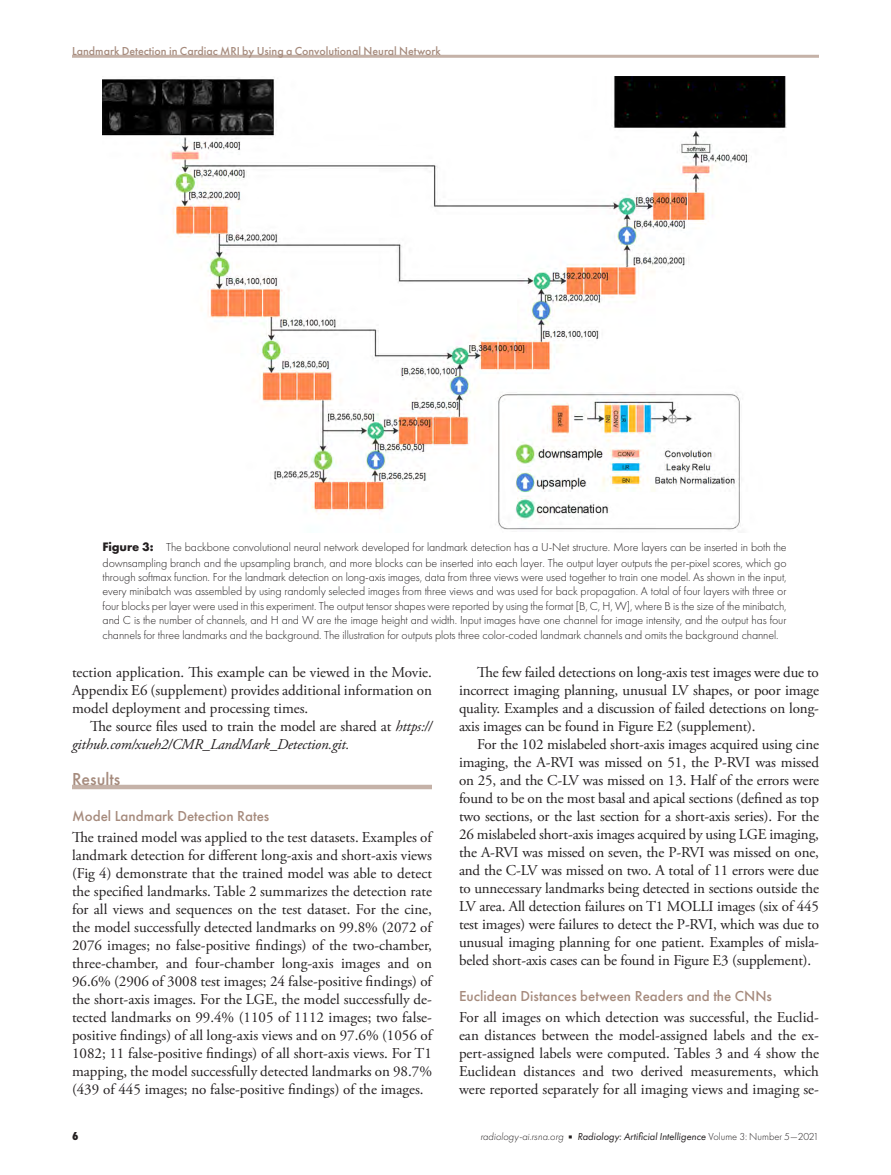
<style>
.page{position:relative;width:891px;height:1175px;background:#fff}
.page>*{position:absolute;margin:0;border:0;box-sizing:border-box;transform-origin:0 0}
.t1{font:500 18px "Futura PT";color:#a68b7d}
.t2{font:15px/18px "Adobe Garamond Pro";color:#231f20;text-align:justify}
.t3{font:italic 15px/18px "Adobe Garamond Pro";letter-spacing:-.01em;color:#231f20}
.t4{font:500 15px "Futura PT";color:#a68b7d}
.t5{font:300 12px/14.5px "Futura PT";letter-spacing:-.01em;color:#231f20;text-align:justify}
.t6{font:500 12px "Futura PT";color:#a68b7d}
.t7{font:800 12px "Futura PT Cond";color:#231f20}
.t8{font:italic 10.5px "Futura PT";color:#231f20}
.s1{font-weight:700;font-size:12.75px}
.s2{font-style:normal}
.s3{font-weight:300}
.s4{font-family:"Universal Newswith Comm Pi";font-style:normal;font-size:6px}
.s5{font-weight:300;font-style:normal}
</style>
<div class="page">
<hr style="left:72px;top:55px;width:747px;height:3px;background:#c5b2a8">
<div style="left:72px;top:784px;width:360px;height:5px;background:#c5b2a8"></div>
<img style="left:103px;top:76px;width:684px;height:454px">
<p class="t6" style="left:72px;top:43px;width:370px">Landmark Detection in Cardiac MRI by Using a Convolutional Neural Network</p>
<p class="t5" style="left:103px;top:540px;width:686px"><span class="s1">Figure 3:</span> The backbone convolutional neural network developed for landmark detection has a U-Net structure. More layers can be inserted in both the downsampling branch and the upsampling branch, and more blocks can be inserted into each layer. The output layer outputs the per-pixel scores, which go through softmax function. For the landmark detection on long-axis images, data from three views were used together to train one model. As shown in the input, every minibatch was assembled by using randomly selected images from three views and was used for back propagation. A total of four layers with three or four blocks per layer were used in this experiment. The output tensor shapes were reported by using the format [B, C, H, W], where B is the size of the minibatch, and C is the number of channels, and H and W are the image height and width. Input images have one channel for image intensity, and the output has four channels for three landmarks and the background. The illustration for outputs plots three color-coded landmark channels and omits the background channel.</p>
<p class="t2" style="left:72px;top:663px;width:362px">tection application. This example can be viewed in the Movie.<br>Appendix E6 (supplement) provides additional information on model deployment and processing times.</p>
<p class="t3" style="left:72px;top:717px;width:361px;text-indent:18px"><span class="s2">The source files used to train the model are shared at</span> https:// github.com/xueh2/CMR_LandMark_Detection.git.</p>
<p class="t1" style="left:72px;top:768px;width:50px">Results</p>
<p class="t4" style="left:72px;top:806px;width:199px">Model Landmark Detection Rates</p>
<p class="t2" style="left:72px;top:828px;width:362px">The trained model was applied to the test datasets. Examples of landmark detection for different long-axis and short-axis views (Fig 4) demonstrate that the trained model was able to detect the specified landmarks. Table 2 summarizes the detection rate for all views and sequences on the test dataset. For the cine, the model successfully detected landmarks on 99.8% (2072 of 2076 images; no false-positive findings) of the two-chamber, three-chamber, and four-chamber long-axis images and on 96.6% (2906 of 3008 test images; 24 false-positive findings) of the short-axis images. For the LGE, the model successfully de&shy;tected landmarks on 99.4% (1105 of 1112 images; two false&shy;positive findings) of all long-axis views and on 97.6% (1056 of 1082; 11 false-positive findings) of all short-axis views. For T1 mapping, the model successfully detected landmarks on 98.7% (439 of 445 images; no false-positive findings) of the images.</p>
<p class="t2" style="left:459px;top:663px;width:362px;text-indent:18px">The few failed detections on long-axis test images were due to incorrect imaging planning, unusual LV shapes, or poor image quality. Examples and a discussion of failed detections on long&shy;axis images can be found in Figure E2 (supplement).</p>
<p class="t2" style="left:459px;top:735px;width:362px;text-indent:18px">For the 102 mislabeled short-axis images acquired using cine imaging, the A-RVI was missed on 51, the P-RVI was missed on 25, and the C-LV was missed on 13. Half of the errors were found to be on the most basal and apical sections (defined as top two sections, or the last section for a short-axis series). For the 26 mislabeled short-axis images acquired by using LGE imaging, the A-RVI was missed on seven, the P-RVI was missed on one, and the C-LV was missed on two. A total of 11 errors were due to unnecessary landmarks being detected in sections outside the LV area. All detection failures on T1 MOLLI images (six of 445 test images) were failures to detect the P-RVI, which was due to unusual imaging planning for one patient. Examples of misla&shy;beled short-axis cases can be found in Figure E3 (supplement).</p>
<p class="t4" style="left:459px;top:986px;width:314px">Euclidean Distances between Readers and the CNNs</p>
<p class="t2" style="left:459px;top:1008px;width:362px">For all images on which detection was successful, the Euclid&shy;ean distances between the model-assigned labels and the ex&shy;pert-assigned labels were computed. Tables 3 and 4 show the Euclidean distances and two derived measurements, which were reported separately for all imaging views and imaging se-</p>
<p class="t7" style="left:72px;top:1128px;width:8px">6</p>
<p class="t8" style="left:480px;top:1130px;width:340px"><span class="s3">radiology-ai.rsna.org</span> <span class="s4">n</span> Radiology: Artificial Intelligence <span class="s5">Volume 3: Number 5—2021</span></p>
</div>
